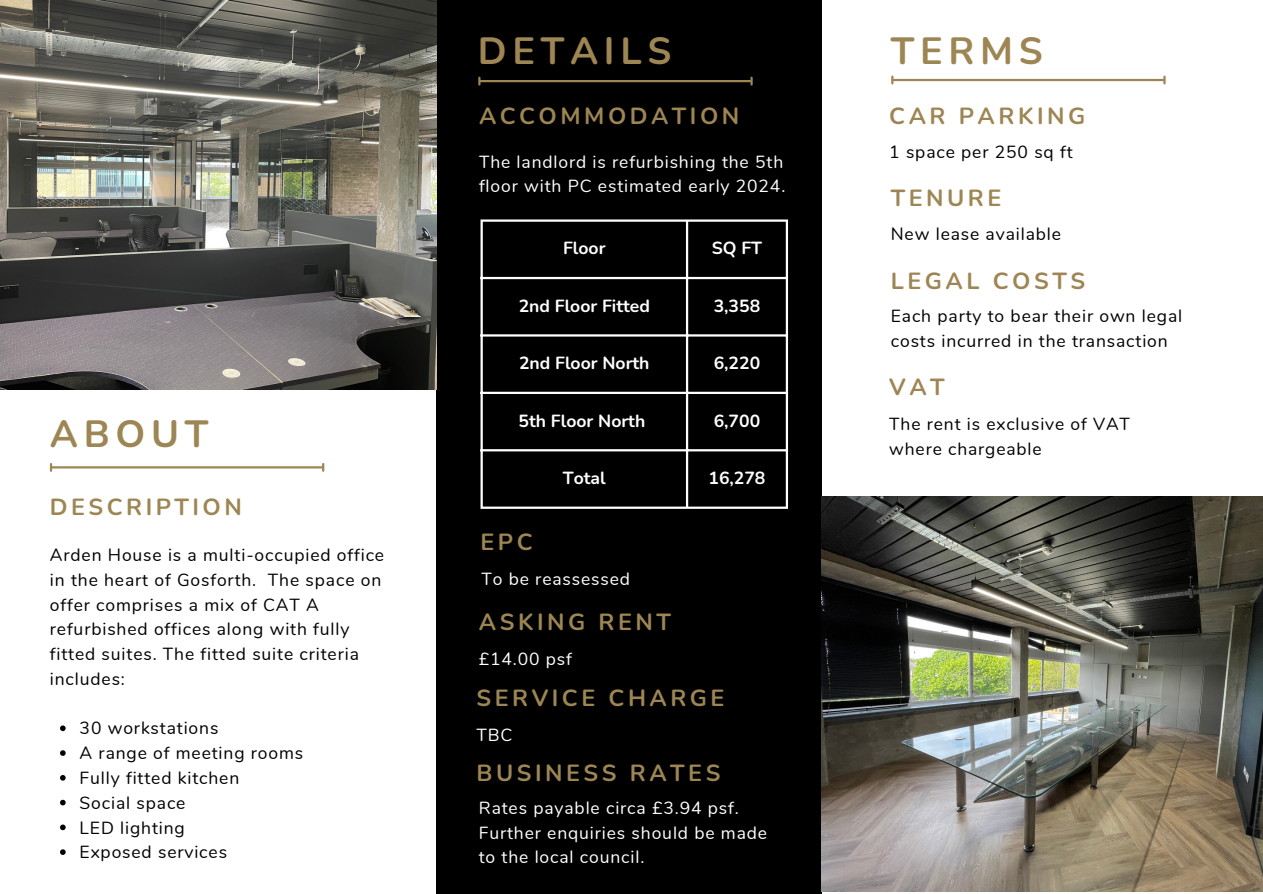
<style>
.page{position:relative;width:1263px;height:894px;background:#fff}
.page>*{position:absolute;margin:0;border:0;box-sizing:border-box;transform-origin:0 0}
.t1{font:700 37.95px "Nunito";letter-spacing:.15em;color:#9d8653}
.t2{font:700 23.4px "Nunito";letter-spacing:.15em;color:#9d8653}
.t3{font:17.55px/24.8px "Nunito";letter-spacing:.05em;color:#000}
.t4{font:17.55px/24.8px "Nunito";letter-spacing:.05em;color:#fff}
.t5{font:700 17.55px "Nunito";color:#fff}
.t6{font:17.4px/24.8px "Nunito";letter-spacing:.05em;color:#000}
</style>
<div class="page">
<div style="left:436px;top:0;width:385px;height:893px;background:#000"></div>
<hr style="left:52px;top:466px;width:270px;height:2px;background:#9d8653">
<svg style="left:50px;top:464px;width:2px;height:6px"></svg>
<svg style="left:322px;top:464px;width:2px;height:6px"></svg>
<hr style="left:480px;top:80px;width:270px;height:2px;background:#9d8653">
<svg style="left:478px;top:78px;width:2px;height:6px"></svg>
<svg style="left:750px;top:78px;width:3px;height:6px"></svg>
<hr style="left:893px;top:79px;width:270px;height:2px;background:#9d8653">
<svg style="left:891px;top:77px;width:2px;height:6px"></svg>
<svg style="left:1163px;top:77px;width:3px;height:6px"></svg>
<hr style="left:480px;top:222px;width:3px;height:284px;background:#fff">
<hr style="left:686px;top:222px;width:2px;height:284px;background:#fff">
<hr style="left:786px;top:222px;width:2px;height:284px;background:#fff">
<hr style="left:480px;top:219px;width:308px;height:3px;background:#fff">
<hr style="left:480px;top:277px;width:308px;height:2px;background:#fff">
<hr style="left:480px;top:334px;width:308px;height:2px;background:#fff">
<hr style="left:480px;top:391px;width:308px;height:3px;background:#fff">
<hr style="left:480px;top:449px;width:308px;height:2px;background:#fff">
<hr style="left:480px;top:506px;width:308px;height:2px;background:#fff">
<img style="left:0;top:0;width:436px;height:389px">
<img style="left:821px;top:496px;width:442px;height:395px">
<svg style="left:60px;top:725px;width:6px;height:5px"></svg>
<svg style="left:60px;top:750px;width:6px;height:5px"></svg>
<svg style="left:60px;top:775px;width:6px;height:5px"></svg>
<svg style="left:60px;top:799px;width:6px;height:6px"></svg>
<svg style="left:60px;top:824px;width:6px;height:5px"></svg>
<svg style="left:60px;top:849px;width:6px;height:5px"></svg>
<p class="t1" style="left:50px;top:408px;width:160px">ABOUT</p>
<p class="t2" style="left:50px;top:491px;width:194px">DESCRIPTION</p>
<p class="t3" style="left:50px;top:542px;width:336px">Arden House is a multi-occupied office in the heart of Gosforth. The space on offer comprises a mix of CAT A refurbished offices along with fully fitted suites. The fitted suite criteria includes:</p>
<p class="t3" style="left:80px;top:716px;width:140px">30 workstations</p>
<p class="t3" style="left:80px;top:740px;width:225px">A range of meeting rooms</p>
<p class="t3" style="left:80px;top:765px;width:161px">Fully fitted kitchen</p>
<p class="t3" style="left:80px;top:790px;width:107px">Social space</p>
<p class="t3" style="left:80px;top:815px;width:107px">LED lighting</p>
<p class="t3" style="left:80px;top:839px;width:149px">Exposed services</p>
<p class="t1" style="left:478px;top:25px;width:195px">DETAILS</p>
<p class="t2" style="left:479px;top:100px;width:262px">ACCOMMODATION</p>
<p class="t4" style="left:479px;top:149px;width:308px">The landlord is refurbishing the 5th floor with PC estimated early 2024.</p>
<p class="t5" style="left:563px;top:236px;width:44px">Floor</p>
<p class="t5" style="left:712px;top:236px;width:52px">SQ FT</p>
<p class="t5" style="left:519px;top:294px;width:133px">2nd Floor Fitted</p>
<p class="t5" style="left:714px;top:294px;width:48px">3,358</p>
<p class="t5" style="left:519px;top:351px;width:132px">2nd Floor North</p>
<p class="t5" style="left:714px;top:351px;width:48px">6,220</p>
<p class="t5" style="left:519px;top:409px;width:128px">5th Floor North</p>
<p class="t5" style="left:714px;top:409px;width:48px">6,700</p>
<p class="t2" style="left:480px;top:526px;width:54px">EPC</p>
<p class="t5" style="left:563px;top:466px;width:44px">Total</p>
<p class="t5" style="left:708px;top:466px;width:58px">16,278</p>
<p class="t4" style="left:481px;top:566px;width:150px">To be reassessed</p>
<p class="t2" style="left:479px;top:606px;width:194px">ASKING RENT</p>
<p class="t4" style="left:479px;top:646px;width:95px">£14.00 psf</p>
<p class="t2" style="left:477px;top:682px;width:249px">SERVICE CHARGE</p>
<p class="t4" style="left:477px;top:722px;width:37px">TBC</p>
<p class="t2" style="left:477px;top:757px;width:245px">BUSINESS RATES</p>
<p class="t4" style="left:479px;top:795px;width:290px">Rates payable circa £3.94 psf.<br>Further enquiries should be made to the local council.</p>
<p class="t1" style="left:891px;top:25px;width:153px">TERMS</p>
<p class="t2" style="left:889px;top:100px;width:197px">CAR PARKING</p>
<p class="t3" style="left:889px;top:140px;width:185px">1 space per 250 sq ft</p>
<p class="t2" style="left:891px;top:183px;width:112px">TENURE</p>
<p class="t3" style="left:891px;top:222px;width:172px">New lease available</p>
<p class="t2" style="left:891px;top:265px;width:196px">LEGAL COSTS</p>
<p class="t3" style="left:891px;top:304px;width:293px">Each party to bear their own legal costs incurred in the transaction</p>
<p class="t2" style="left:889px;top:371px;width:57px">VAT</p>
<p class="t6" style="left:889px;top:412px;width:242px">The rent is exclusive of VAT where chargeable</p>
</div>
